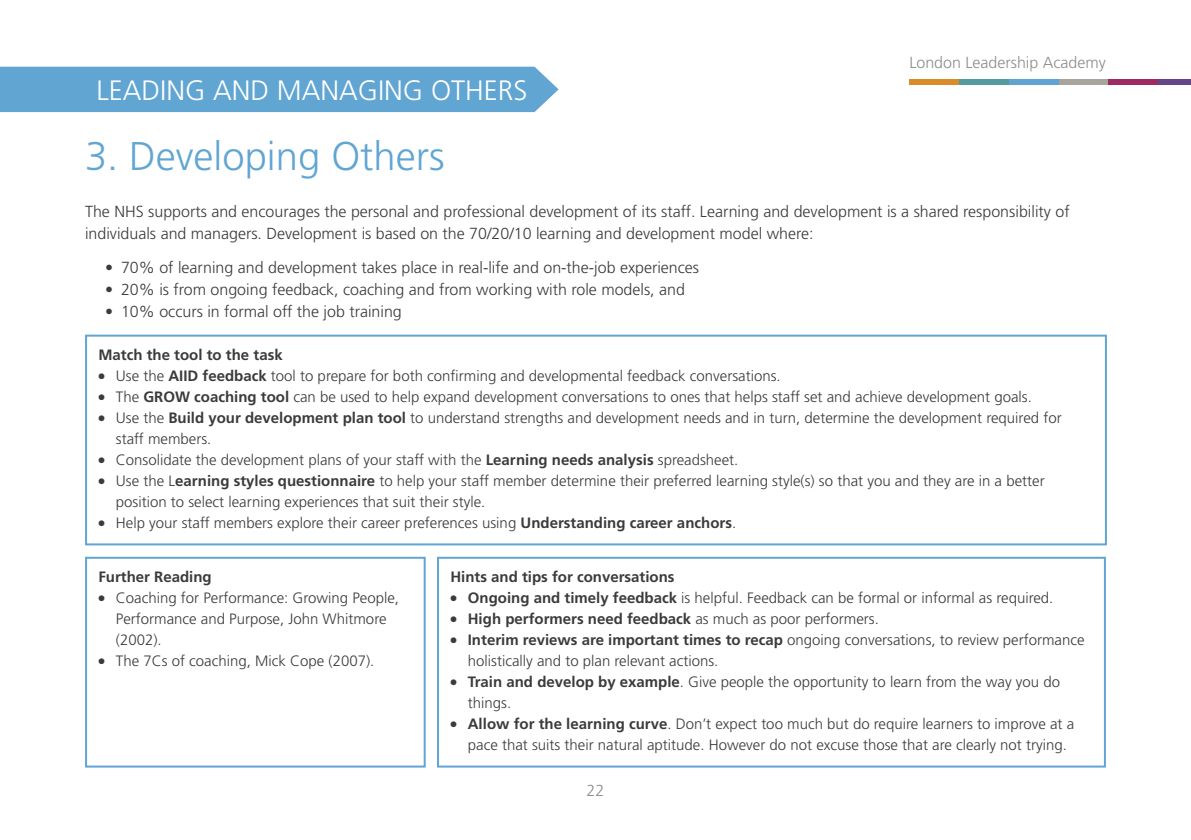
<style>
.page{position:relative;width:1191px;height:840px;background:#fff}
.page>*{position:absolute;margin:0;border:0;box-sizing:border-box;transform-origin:0 0}
.t1{font:300 40px "Frutiger";color:#61a5d3}
.t2{font:300 28px "Frutiger";color:#fff}
.t3{font:300 16px/22px "Frutiger";color:#3b3b3a}
.t4{font:300 16px "Frutiger";color:#8d8e8c}
.t5{font:300 15px/21px "Frutiger";color:#3b3b3a}
.t6{font:700 15px "Frutiger";color:#3b3b3a}
.s1{font-weight:700}
.s2{font-weight:300}
</style>
<div class="page">
<div style="left:909px;top:79px;width:50px;height:6px;background:#db8c2a"></div>
<div style="left:959px;top:79px;width:50px;height:6px;background:#539aa1"></div>
<div style="left:1009px;top:79px;width:49px;height:6px;background:#61a4d3"></div>
<div style="left:1058px;top:79px;width:50px;height:6px;background:#a7a49d"></div>
<div style="left:1108px;top:79px;width:50px;height:6px;background:#9e2a63"></div>
<div style="left:1158px;top:79px;width:33px;height:6px;background:#644587"></div>
<div style="left:0;top:67px;width:558px;height:45px;background:#61a5d3"></div>
<div style="left:85px;top:334px;width:1022px;height:211px;border:2px solid #61a5d3"></div>
<div style="left:85px;top:556px;width:341px;height:211px;border:2px solid #61a5d3"></div>
<div style="left:437px;top:556px;width:669px;height:211px;border:2px solid #61a5d3"></div>
<h2 class="t2" style="left:96px;top:74px;width:432px">LEADING AND MANAGING OTHERS</h2>
<p class="t4" style="left:909px;top:53px;width:198px">London Leadership Academy</p>
<h1 class="t1" style="left:85px;top:134px;width:361px">3. Developing Others</h1>
<p class="t3" style="left:85px;top:200px;width:986px">The NHS supports and encourages the personal and professional development of its staff. Learning and development is a shared responsibility of individuals and managers. Development is based on the 70/20/10 learning and development model where:</p>
<p class="t3" style="left:105px;top:256px;width:595px">• 70% of learning and development takes place in real-life and on-the-job experiences</p>
<p class="t3" style="left:105px;top:278px;width:581px">• 20% is from ongoing feedback, coaching and from working with role models, and</p>
<p class="t3" style="left:105px;top:300px;width:298px">• 10% occurs in formal off the job training</p>
<p class="t6" style="left:98px;top:345px;width:186px">Match the tool to the task</p>
<p class="t5" style="left:98px;top:365px;width:684px">● Use the <span class="s1">AIID feedback</span> tool to prepare for both confirming and developmental feedback conversations.</p>
<p class="t5" style="left:98px;top:386px;width:935px">● The <span class="s1">GROW coaching tool</span> can be used to help expand development conversations to ones that helps staff set and achieve development goals.</p>
<p class="t5" style="left:116px;top:407px;width:947px;text-indent:-17px">● Use the <span class="s1">Build your development plan tool</span> to understand strengths and development needs and in turn, determine the development required for staff members.</p>
<p class="t5" style="left:98px;top:449px;width:641px">● Consolidate the development plans of your staff with the <span class="s1">Learning needs analysis</span> spreadsheet.</p>
<p class="t5" style="left:116px;top:470px;width:930px;text-indent:-17px">● Use the L<span class="s1">earning styles questionnaire</span> to help your staff member determine their preferred learning style(s) so that you and they are in a better position to select learning experiences that suit their style.</p>
<p class="t5" style="left:98px;top:512px;width:639px">● Help your staff members explore their career preferences using <span class="s1">Understanding career anchors</span>.</p>
<p class="t6" style="left:98px;top:567px;width:115px">Further Reading</p>
<p class="t5" style="left:116px;top:586px;width:285px;text-indent:-17px">● Coaching for Performance: Growing People,<br>Performance and Purpose, John Whitmore (2002).</p>
<p class="t5" style="left:98px;top:649px;width:277px">● The 7Cs of coaching, Mick Cope (2007).</p>
<p class="t6" style="left:450px;top:567px;width:226px">Hints and tips for conversations</p>
<p class="t5" style="left:450px;top:586px;width:604px">● <span class="s1">Ongoing and timely feedback</span> is helpful. Feedback can be formal or informal as required.</p>
<p class="t6" style="left:450px;top:609px;width:430px">● High performers need feedback <span class="s2">as much as poor performers.</span></p>
<p class="t5" style="left:468px;top:628px;width:618px;text-indent:-17px">● <span class="s1">Interim reviews are important times to recap</span> ongoing conversations, to review performance holistically and to plan relevant actions.</p>
<p class="t5" style="left:468px;top:670px;width:594px;text-indent:-17px">● <span class="s1">Train and develop by example</span>. Give people the opportunity to learn from the way you do things.</p>
<p class="t5" style="left:468px;top:712px;width:608px;text-indent:-17px">● <span class="s1">Allow for the learning curve</span>. Don’t expect too much but do require learners to improve at a pace that suits their natural aptitude. However do not excuse those that are clearly not trying.</p>
<p class="t4" style="left:586px;top:780px;width:19px">22</p>
</div>
